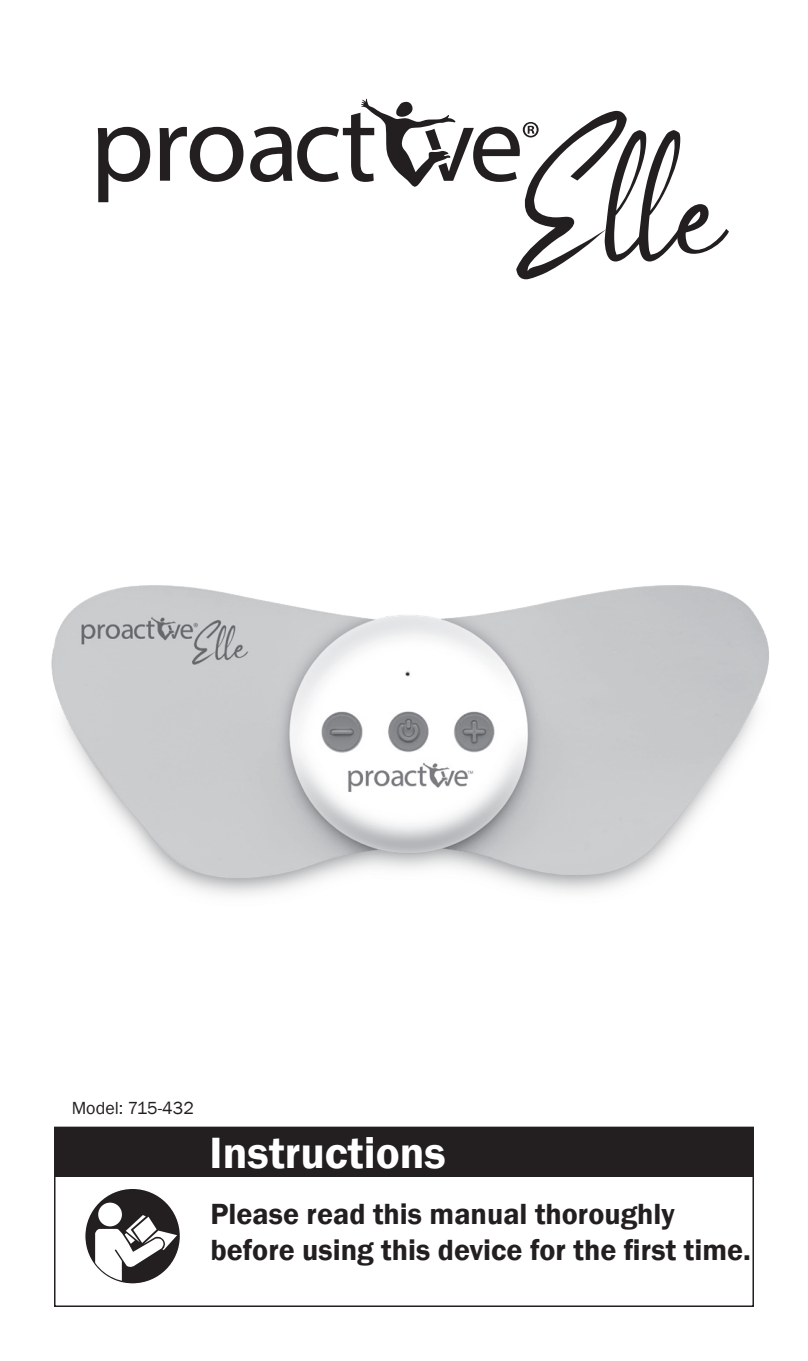
<style>
.page{position:relative;width:808px;height:1361px;background:#fff}
.page>*{position:absolute;margin:0;border:0;box-sizing:border-box;transform-origin:0 0}
.t1{font:600 45px "Franklin Gothic";color:#fff}
.t2{font:600 30px/36px "Franklin Gothic";color:#231f20}
.t3{font:18px "Franklin Gothic";color:#231f20}
</style>
<div class="page">
<div style="left:54px;top:1126px;width:700px;height:181px;border:2px solid #231f20"></div>
<div style="left:55px;top:1127px;width:698px;height:50px;background:#231f20"></div>
<div style="left:85px;top:1188px;width:95px;height:96px;background:#231f20;border-radius:50%"></div>
<div style="left:98px;top:1202px;width:24px;height:24px;background:#fff;border-radius:50%"></div>
<svg style="left:95px;top:1215px;width:82px;height:65px"></svg>
<img style="left:51px;top:585px;width:718px;height:311px">
<svg style="left:98px;top:127px;width:145px;height:75px"></svg>
<svg style="left:250px;top:99px;width:479px;height:180px"></svg>
<p class="t3" style="left:72px;top:1097px;width:124px">Model: 715-432</p>
<h1 class="t1" style="left:210px;top:1125px;width:238px">Instructions</h1>
<p class="t2" style="left:210px;top:1196px;width:542px">Please read this manual thoroughly before using this device for the first time.</p>
</div>
